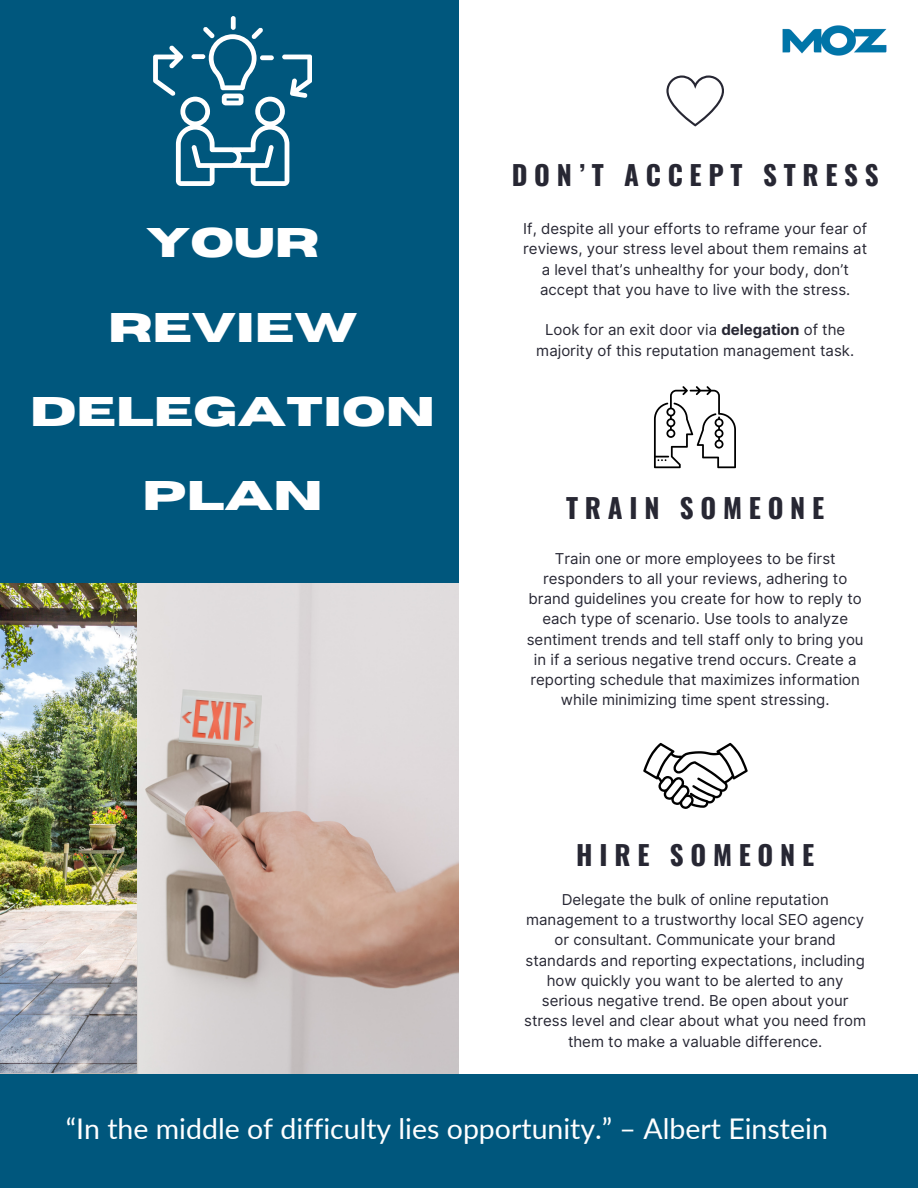
<style>
.page{position:relative;width:918px;height:1188px;background:#00577d}
.page>*{position:absolute;margin:0;border:0;box-sizing:border-box;transform-origin:0 0}
.t1{font:700 41.25px/84.3px "Horizon";color:#fff;text-align:center}
.t2{font:28.5px "Lato";color:#fff}
.t3{font:700 27px "Oswald";letter-spacing:.25em;color:#272733}
.t4{font:15px/20.2px "Inter";color:#272733;text-align:center}
.s1{font-weight:700}
</style>
<div class="page">
<div style="left:459px;top:0;width:459px;height:1074px;background:#fff"></div>
<svg style="left:666px;top:75px;width:58px;height:51px"></svg>
<img style="left:0;top:583px;width:459px;height:491px">
<img style="left:0;top:583px;width:137px;height:490px">
<img style="left:179px;top:689px;width:83px;height:59px">
<svg style="left:153px;top:16px;width:159px;height:170px"></svg>
<svg style="left:654px;top:386px;width:82px;height:82px"></svg>
<svg style="left:643px;top:743px;width:105px;height:66px"></svg>
<img style="left:782px;top:25px;width:105px;height:31px">
<h2 class="t1" style="left:30px;top:202px;width:406px">YOUR<br>REVIEW<br>DELEGATION<br>PLAN</h2>
<p class="t3" style="left:512px;top:153px;width:368px">DON’T ACCEPT STRESS</p>
<p class="t4" style="left:523px;top:218px;width:345px">If, despite all your efforts to reframe your fear of reviews, your stress level about them remains at a level that’s unhealthy for your body, don’t accept that you have to live with the stress.</p>
<p class="t4" style="left:536px;top:320px;width:319px">Look for an exit door via <span class="s1">delegation</span> of the majority of this reputation management task.</p>
<h2 class="t3" style="left:566px;top:487px;width:260px">TRAIN SOMEONE</h2>
<p class="t4" style="left:527px;top:548px;width:338px">Train one or more employees to be first responders to all your reviews, adhering to brand guidelines you create for how to reply to each type of scenario. Use tools to analyze sentiment trends and tell staff only to bring you in if a serious negative trend occurs. Create a reporting schedule that maximizes information while minimizing time spent stressing.</p>
<p class="t3" style="left:576px;top:833px;width:239px">HIRE SOMEONE</p>
<p class="t4" style="left:524px;top:889px;width:344px">Delegate the bulk of online reputation management to a trustworthy local SEO agency or consultant. Communicate your brand standards and reporting expectations, including how quickly you want to be alerted to any serious negative trend. Be open about your stress level and clear about what you need from them to make a valuable difference.</p>
<p class="t2" style="left:66px;top:1111px;width:764px">“In the middle of difficulty lies opportunity.” – Albert Einstein</p>
</div>
